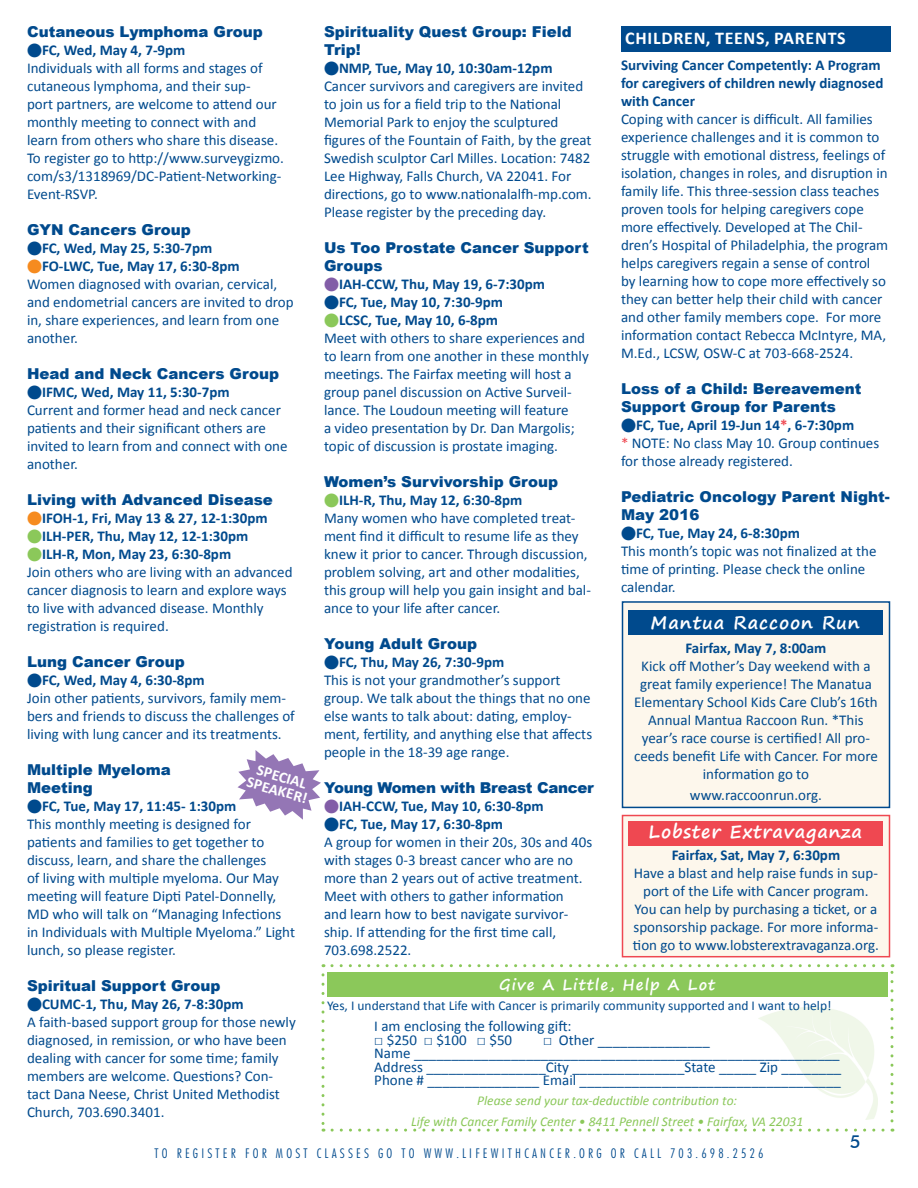
<style>
.page{position:relative;width:918px;height:1188px;background:#fff}
.page>*{position:absolute;margin:0;border:0;box-sizing:border-box;transform-origin:0 0}
.t1{font:700 18px "Segoe Print";letter-spacing:.05em;color:#fff}
.t2{font:700 18px "Calibri";letter-spacing:.04em;color:#fff}
.t3{font:500 18px "Futura BT";color:#004a8d}
.t4{font:700 15.45px/14.1px "Calibri";color:#fff;text-align:center}
.t5{font:15px/18px "Calibri";color:#004a8d}
.t6{font:900 15px/18px "Arial";color:#004a8d}
.t7{font:700 15px/18px "Calibri";color:#004a8d}
.t8{font:900 15px "Arial";letter-spacing:-.02em;color:#004a8d}
.t9{font:700 15px "Segoe Print";letter-spacing:.075em;color:#fff}
.t10{font:italic 13.5px/21.6px "Calibri";color:#8bc85a;text-align:center}
.t11{font:13.5px "Calibri";color:#004a8d}
.t12{font:300 condensed 13.5px "Futura BT";letter-spacing:.24em;color:#004a8d}
.s1{font-weight:700}
.s2{color:#f68b1f}
.s3{color:#8bc85a}
.s4{color:#825da7}
.s5{font-weight:700;color:#ef4851}
.s6{color:#ef4851}
</style>
<div class="page">
<svg style="left:238px;top:750px;width:83px;height:70px"></svg>
<div style="left:621px;top:26px;width:270px;height:26px;background:#004a8d"></div>
<div style="left:622px;top:601px;width:268px;height:207px;background:#fdf7ec;border:2px solid #004a8d"></div>
<div style="left:629px;top:610px;width:254px;height:25px;background:#004a8d"></div>
<img style="left:759px;top:1008px;width:119px;height:111px">
<svg style="left:322px;top:975px;width:3px;height:157px"></svg>
<svg style="left:332px;top:1129px;width:561px;height:3px"></svg>
<svg style="left:890px;top:964px;width:3px;height:157px"></svg>
<svg style="left:323px;top:964px;width:560px;height:3px"></svg>
<div style="left:327px;top:972px;width:560px;height:24px;background:#8bc85a"></div>
<div style="left:622px;top:815px;width:268px;height:142px;background:#fdf7ec;border:2px solid #ef4851"></div>
<div style="left:629px;top:821px;width:254px;height:24px;background:#ef4851"></div>
<p class="t6" style="left:27px;top:22px;width:237px">Cutaneous Lymphoma Group</p>
<p class="t5" style="left:27px;top:41px;width:259px">●<span class="s1">FC, Wed, May 4, 7-9pm<br></span>Individuals with all forms and stages of cutaneous lymphoma, and their sup-<br>port partners, are welcome to attend our monthly meeting to connect with and learn from others who share this disease.<br>To register go to http://www.surveygizmo. com/s3/1318969/DC-Patient-Networking-Event-RSVP.</p>
<p class="t6" style="left:27px;top:220px;width:165px">GYN Cancers Group</p>
<p class="t7" style="left:27px;top:239px;width:187px">●FC, Wed, May 25, 5:30-7pm</p>
<p class="t5" style="left:27px;top:257px;width:268px"><span class="s2">●</span><span class="s1">FO-LWC, Tue, May 17, 6:30-8pm<br></span>Women diagnosed with ovarian, cervical, and endometrial cancers are invited to drop in, share experiences, and learn from one another.</p>
<p class="t6" style="left:27px;top:364px;width:254px">Head and Neck Cancers Group</p>
<p class="t5" style="left:27px;top:383px;width:262px">●<span class="s1">IFMC, Wed, May 11, 5:30-7pm<br></span>Current and former head and neck cancer patients and their significant others are invited to learn from and connect with one another.</p>
<p class="t6" style="left:27px;top:490px;width:247px">Living with Advanced Disease</p>
<p class="t7" style="left:27px;top:509px;width:242px"><span class="s2">●</span>IFOH-1, Fri, May 13 &amp; 27, 12-1:30pm</p>
<p class="t7" style="left:27px;top:527px;width:223px"><span class="s3">●</span>ILH-PER, Thu, May 12, 12-1:30pm</p>
<p class="t5" style="left:27px;top:545px;width:267px"><span class="s3">●</span><span class="s1">ILH-R, Mon, May 23, 6:30-8pm<br></span>Join others who are living with an advanced cancer diagnosis to learn and explore ways to live with advanced disease. Monthly registration is required.</p>
<p class="t6" style="left:27px;top:652px;width:159px">Lung Cancer Group</p>
<p class="t5" style="left:27px;top:671px;width:269px">●<span class="s1">FC, Wed, May 4, 6:30-8pm<br></span>Join other patients, survivors, family mem&shy;bers and friends to discuss the challenges of living with lung cancer and its treatments.</p>
<p class="t6" style="left:27px;top:760px;width:145px">Multiple Myeloma<br>Meeting</p>
<p class="t5" style="left:27px;top:797px;width:270px">●<span class="s1">FC, Tue, May 17, 11:45- 1:30pm<br></span>This monthly meeting is designed for patients and families to get together to discuss, learn, and share the challenges<br>of living with multiple myeloma. Our May meeting will feature Dipti Patel-Donnelly, MD who will talk on “Managing Infections in Individuals with Multiple Myeloma.” Light lunch, so please register.</p>
<p class="t6" style="left:27px;top:976px;width:195px">Spiritual Support Group</p>
<p class="t5" style="left:27px;top:995px;width:270px">●<span class="s1">CUMC-1, Thu, May 26, 7-8:30pm<br></span>A faith-based support group for those newly diagnosed, in remission, or who have been dealing with cancer for some time; family members are welcome. Questions? Con&shy;tact Dana Neese, Christ United Methodist Church, 703.690.3401.</p>
<p class="t4" style="left:253px;top:761px;width:64px;rotate:16deg">SPECIAL<br>SPEAKER!</p>
<p class="t6" style="left:324px;top:22px;width:249px">Spirituality Quest Group: Field<br>Trip!</p>
<p class="t5" style="left:324px;top:59px;width:269px">●<span class="s1">NMP, Tue, May 10, 10:30am-12pm </span>Cancer survivors and caregivers are invited to join us for a field trip to the National Memorial Park to enjoy the sculptured figures of the Fountain of Faith, by the great Swedish sculptor Carl Milles. Location: 7482<br>Lee Highway, Falls Church, VA 22041. For directions, go to www.nationalalfh-mp.com.<br>Please register by the preceding day.</p>
<p class="t6" style="left:324px;top:238px;width:266px">Us Too Prostate Cancer Support<br>Groups</p>
<p class="t7" style="left:324px;top:275px;width:223px"><span class="s4">●</span>IAH-CCW, Thu, May 19, 6-7:30pm</p>
<p class="t7" style="left:324px;top:293px;width:181px">●FC, Tue, May 10, 7:30-9pm</p>
<p class="t5" style="left:324px;top:311px;width:266px"><span class="s3">●</span><span class="s1">LCSC, Tue, May 10, 6-8pm<br></span>Meet with others to share experiences and to learn from one another in these monthly meetings. The Fairfax meeting will host a group panel discussion on Active Surveil&shy;lance. The Loudoun meeting will feature<br>a video presentation by Dr. Dan Margolis; topic of discussion is prostate imaging.</p>
<p class="t6" style="left:324px;top:472px;width:236px">Women’s Survivorship Group</p>
<p class="t5" style="left:324px;top:491px;width:268px"><span class="s3">●</span><span class="s1">ILH-R, Thu, May 12, 6:30-8pm<br></span>Many women who have completed treat&shy;ment find it difficult to resume life as they knew it prior to cancer. Through discussion, problem solving, art and other modalities, this group will help you gain insight and bal&shy;ance to your life after cancer.</p>
<p class="t6" style="left:324px;top:634px;width:155px">Young Adult Group</p>
<p class="t5" style="left:324px;top:653px;width:270px">●<span class="s1">FC, Thu, May 26, 7:30-9pm<br></span>This is not your grandmother’s support group. We talk about the things that no one else wants to talk about: dating, employ&shy;ment, fertility, and anything else that affects people in the 18-39 age range.</p>
<p class="t8" style="left:324px;top:776px;width:271px">Young Women with Breast Cancer</p>
<p class="t7" style="left:324px;top:797px;width:221px"><span class="s4">●</span>IAH-CCW, Tue, May 10, 6:30-8pm</p>
<p class="t5" style="left:324px;top:815px;width:270px">●<span class="s1">FC, Tue, May 17, 6:30-8pm<br></span>A group for women in their 20s, 30s and 40s with stages 0-3 breast cancer who are no more than 2 years out of active treatment.<br>Meet with others to gather information<br>and learn how to best navigate survivor&shy;ship. If attending for the first time call, 703.698.2522.</p>
<p class="t2" style="left:625px;top:27px;width:222px">CHILDREN, TEENS, PARENTS</p>
<p class="t7" style="left:621px;top:56px;width:264px">Surviving Cancer Competently: A Program for caregivers of children newly diagnosed with Cancer</p>
<p class="t5" style="left:621px;top:110px;width:269px">Coping with cancer is difficult. All families experience challenges and it is common to struggle with emotional distress, feelings of isolation, changes in roles, and disruption in family life. This three-session class teaches proven tools for helping caregivers cope more effectively. Developed at The Chil&shy;dren’s Hospital of Philadelphia, the program helps caregivers regain a sense of control by learning how to cope more effectively so they can better help their child with cancer and other family members cope. For more information contact Rebecca McIntyre, MA, M.Ed., LCSW, OSW-C at 703-668-2524.</p>
<p class="t6" style="left:621px;top:379px;width:242px">Loss of a Child: Bereavement<br>Support Group for Parents</p>
<p class="t5" style="left:621px;top:416px;width:260px">●<span class="s1">FC, Tue, April 19-Jun 14</span><span class="s5">*</span><span class="s1">, 6-7:30pm<br></span><span class="s6">*</span> NOTE: No class May 10. Group continues for those already registered.</p>
<p class="t6" style="left:621px;top:487px;width:270px">Pediatric Oncology Parent Night-<br>May 2016</p>
<p class="t5" style="left:621px;top:524px;width:257px">●<span class="s1">FC, Tue, May 24, 6-8:30pm<br></span>This month’s topic was not finalized at the time of printing. Please check the online calendar.</p>
<p class="t1" style="left:651px;top:606px;width:211px">Mantua Raccoon Run</p>
<p class="t7" style="left:686px;top:639px;width:142px">Fairfax, May 7, 8:00am</p>
<p class="t5" style="left:634px;top:657px;width:245px;text-align:center">Kick off Mother’s Day weekend with a great family experience! The Manatua Elementary School Kids Care Club’s 16th Annual Mantua Raccoon Run. *This year’s race course is certified! All pro&shy;ceeds benefit Life with Cancer. For more information go to</p>
<p class="t5" style="left:690px;top:786px;width:134px">www.raccoonrun.org.</p>
<p class="t1" style="left:648px;top:815px;width:215px">Lobster Extravaganza</p>
<p class="t7" style="left:672px;top:846px;width:170px">Fairfax, Sat, May 7, 6:30pm</p>
<p class="t5" style="left:633px;top:864px;width:247px;text-align:center">Have a blast and help raise funds in sup&shy;port of the Life with Cancer program.<br>You can help by purchasing a ticket, or a sponsorship package. For more informa&shy;tion go to www.lobsterextravaganza.org.</p>
<p class="t9" style="left:499px;top:971px;width:218px">Give A Little, Help A Lot</p>
<p class="t11" style="left:327px;top:997px;width:506px">Yes, I understand that Life with Cancer is primarily community supported and I want to help!</p>
<p class="t5" style="left:374px;top:1017px;width:199px">I am enclosing the following gift:</p>
<p class="t5" style="left:374px;top:1031px;width:139px">□ $250 □ $100 □ $50</p>
<p class="t5" style="left:374px;top:1033px;width:469px;line-height:13.5px;text-indent:169px">□ Other _______________<br>Name _________________________________________________________ Address ________________City _______________State _____ Zip ________ Phone # _______________ Email ___________________________________</p>
<p class="t10" style="left:411px;top:1089px;width:394px">Please send your tax-deductible contribution to:<br>Life with Cancer Family Center • 8411 Pennell Street • Fairfax, VA 22031</p>
<p class="t12" style="left:154px;top:1145px;width:611px">TO REGISTER FOR MOST CLASSES GO TO WWW.LIFEWITHCANCER.ORG OR CALL 703.698.2526</p>
<p class="t3" style="left:850px;top:1130px;width:12px">5</p>
</div>
